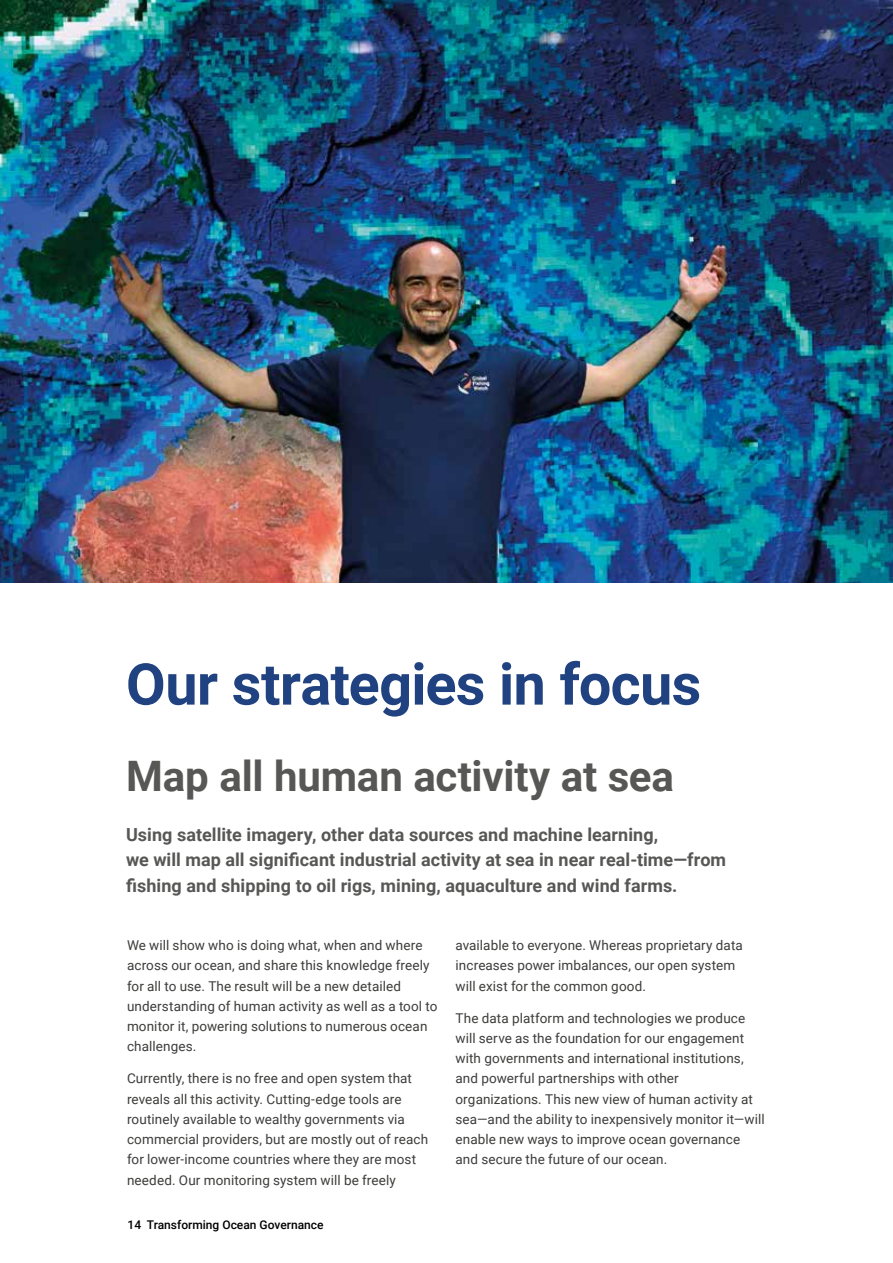
<style>
.page{position:relative;width:893px;height:1263px;background:#fff}
.page>*{position:absolute;margin:0;border:0;box-sizing:border-box;transform-origin:0 0}
.t1{font:700 57.6px "Roboto";letter-spacing:-.015em;color:#204280}
.t2{font:700 42px "Roboto";letter-spacing:-.005em;color:#575756}
.t3{font:700 18px/25.5px "Roboto";letter-spacing:.005em;color:#575756}
.t4{font:13.5px/20.2px "Roboto";letter-spacing:.01em;color:#3c3c3b}
.t5{font:500 12px "Roboto";color:#000}
</style>
<div class="page">
<img style="left:0;top:0;width:893px;height:583px">
<h1 class="t1" style="left:126px;top:644px;width:577px">Our strategies in focus</h1>
<h2 class="t2" style="left:126px;top:747px;width:549px">Map all human activity at sea</h2>
<h3 class="t3" style="left:126px;top:821px;width:602px">Using satellite imagery, other data sources and machine learning,<br>we will map all significant industrial activity at sea in near real-time—from fishing and shipping to oil rigs, mining, aquaculture and wind farms.</h3>
<p class="t4" style="left:127px;top:935px;width:312px">We will show who is doing what, when and where across our ocean, and share this knowledge freely for all to use. The result will be a new detailed understanding of human activity as well as a tool to monitor it, powering solutions to numerous ocean challenges.</p>
<p class="t4" style="left:127px;top:1068px;width:303px">Currently, there is no free and open system that reveals all this activity. Cutting-edge tools are routinely available to wealthy governments via commercial providers, but are mostly out of reach for lower-income countries where they are most needed. Our monitoring system will be freely</p>
<p class="t5" style="left:128px;top:1216px;width:198px">14 Transforming Ocean Governance</p>
<p class="t4" style="left:455px;top:935px;width:289px">available to everyone. Whereas proprietary data increases power imbalances, our open system will exist for the common good.</p>
<p class="t4" style="left:455px;top:1007px;width:311px">The data platform and technologies we produce will serve as the foundation for our engagement with governments and international institutions, and powerful partnerships with other organizations. This new view of human activity at sea—and the ability to inexpensively monitor it—will enable new ways to improve ocean governance and secure the future of our ocean.</p>
</div>
